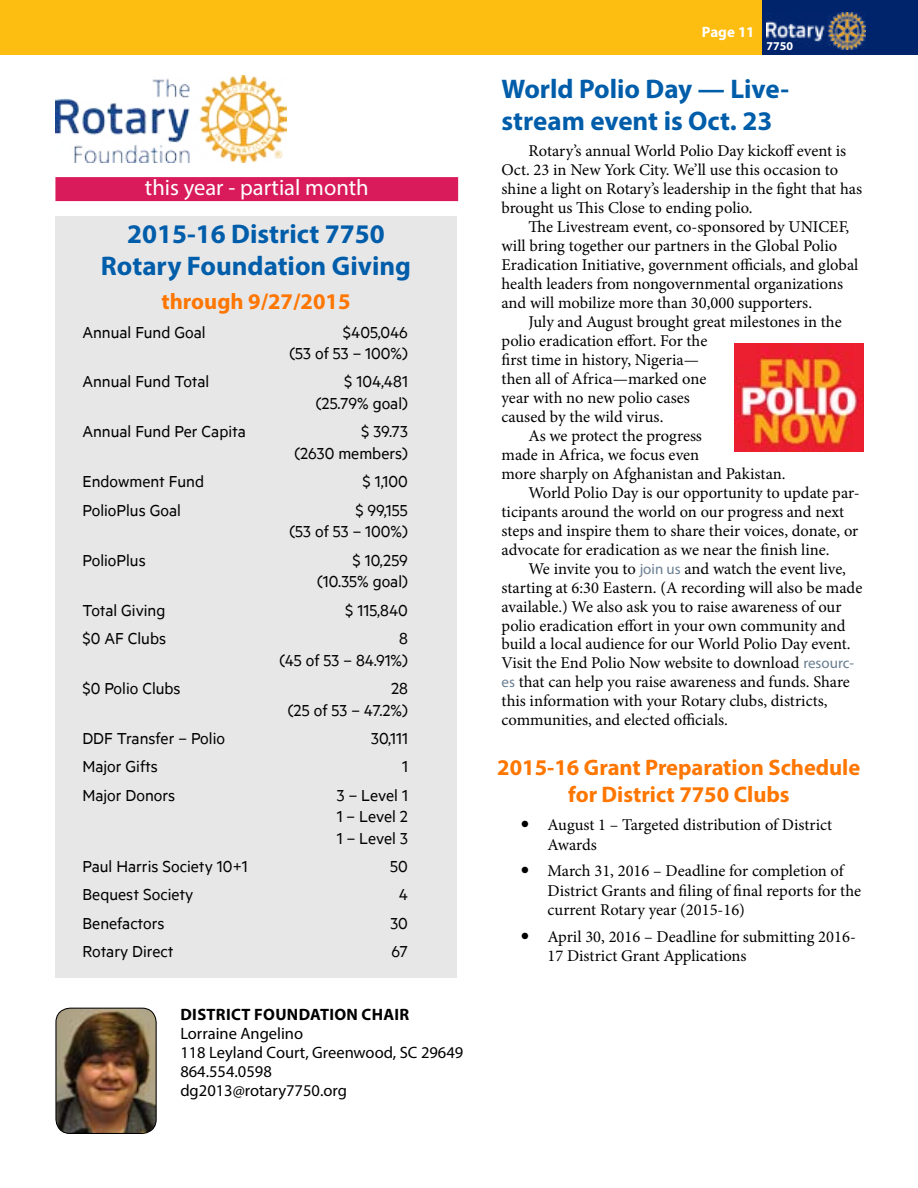
<style>
.page{position:relative;width:918px;height:1188px;background:#fff}
.page>*{position:absolute;margin:0;border:0;box-sizing:border-box;transform-origin:0 0}
.t1{font:700 27px/32.4px "Myriad Pro";color:#005daa;text-align:center}
.t2{font:700 22.5px/27px "Myriad Pro";color:#ff7600;text-align:center}
.t3{font:22.5px "Myriad Pro";color:#fff}
.t4{font:18px/21.6px "Metric";color:#000;text-align:right}
.t5{font:16.5px/19px "Minion Pro";color:#000}
.t6{font:16.5px/18.9px "Myriad Pro";color:#000}
.t7{font:700 16.5px "Myriad Pro";letter-spacing:.02em;color:#000}
.t8{font:700 15px "Myriad Pro";color:#fff}
.t9{font:700 12px "Myriad Pro";color:#fff}
.s1{font-family:"Myriad Pro";font-size:15px;color:#687d90}
</style>
<div class="page">
<div style="left:761px;top:0;width:157px;height:54px;background:#00246c"></div>
<div style="left:0;top:0;width:761px;height:54px;background:#febd11"></div>
<img style="left:766px;top:12px;width:100px;height:38px">
<img style="left:55px;top:76px;width:232px;height:87px">
<img style="left:734px;top:343px;width:130px;height:108px">
<img style="left:56px;top:1008px;width:100px;height:125px">
<div style="left:55px;top:1008px;width:102px;height:126px;border:1px solid #000;border-radius:14px"></div>
<div style="left:55px;top:216px;width:402px;height:761px;background:#e7e7e8"></div>
<div style="left:55px;top:177px;width:403px;height:24px;background:#d91b5c"></div>
<h2 class="t3" style="left:145px;top:174px;width:225px">this year - partial month</h2>
<h1 class="t1" style="left:101px;top:217px;width:312px">2015-16 District 7750<br>Rotary Foundation Giving</h1>
<h2 class="t2" style="left:161px;top:287px;width:191px">through 9/27/2015</h2>
<p class="t4" style="left:82px;top:320px;width:125px">Annual Fund Goal</p>
<p class="t4" style="left:289px;top:320px;width:120px">$405,046<br>(53 of 53 – 100%)</p>
<p class="t4" style="left:82px;top:370px;width:128px">Annual Fund Total</p>
<p class="t4" style="left:316px;top:370px;width:94px">$ 104,481 (25.79% goal)</p>
<p class="t4" style="left:82px;top:420px;width:165px">Annual Fund Per Capita</p>
<p class="t4" style="left:295px;top:420px;width:115px">$ 39.73<br>(2630 members)</p>
<p class="t4" style="left:82px;top:470px;width:123px">Endowment Fund</p>
<p class="t4" style="left:363px;top:470px;width:47px">$ 1,100</p>
<p class="t4" style="left:82px;top:499px;width:100px">PolioPlus Goal</p>
<p class="t4" style="left:289px;top:499px;width:120px">$ 99,155<br>(53 of 53 – 100%)</p>
<p class="t4" style="left:82px;top:549px;width:65px">PolioPlus</p>
<p class="t4" style="left:317px;top:549px;width:92px">$ 10,259 (10.35% goal)</p>
<p class="t4" style="left:82px;top:599px;width:84px">Total Giving</p>
<p class="t4" style="left:345px;top:599px;width:64px">$ 115,840</p>
<p class="t4" style="left:82px;top:627px;width:85px">$0 AF Clubs</p>
<p class="t4" style="left:280px;top:627px;width:130px">8<br>(45 of 53 – 84.91%)</p>
<p class="t4" style="left:82px;top:677px;width:100px">$0 Polio Clubs</p>
<p class="t4" style="left:288px;top:677px;width:122px">28<br>(25 of 53 – 47.2%)</p>
<p class="t4" style="left:82px;top:727px;width:144px">DDF Transfer – Polio</p>
<p class="t4" style="left:371px;top:727px;width:38px">30,111</p>
<p class="t4" style="left:82px;top:755px;width:77px">Major Gifts</p>
<p class="t4" style="left:402px;top:755px;width:7px">1</p>
<p class="t4" style="left:82px;top:784px;width:94px">Major Donors</p>
<p class="t4" style="left:337px;top:784px;width:73px;text-align:justify">3 – Level 1<br>1 – Level 2<br>1 – Level 3</p>
<p class="t4" style="left:82px;top:855px;width:167px">Paul Harris Society 10+1</p>
<p class="t4" style="left:390px;top:855px;width:19px">50</p>
<p class="t4" style="left:82px;top:883px;width:112px">Bequest Society</p>
<p class="t4" style="left:399px;top:883px;width:11px">4</p>
<p class="t4" style="left:82px;top:912px;width:84px">Benefactors</p>
<p class="t4" style="left:390px;top:912px;width:19px">30</p>
<p class="t4" style="left:82px;top:940px;width:93px">Rotary Direct</p>
<p class="t4" style="left:392px;top:940px;width:18px">67</p>
<p class="t7" style="left:181px;top:1004px;width:230px">DISTRICT FOUNDATION CHAIR</p>
<p class="t6" style="left:180px;top:1024px;width:284px">Lorraine Angelino<br>118 Leyland Court, Greenwood, SC 29649<br>864.554.0598<br>dg2013@rotary7750.org</p>
<p class="t8" style="left:702px;top:22px;width:54px">Page 11</p>
<p class="t9" style="left:766px;top:38px;width:28px">7750</p>
<h1 class="t1" style="left:502px;top:72px;width:289px;text-align:left">World Polio Day — Live&shy;stream event is Oct. 23</h1>
<p class="t5" style="left:502px;top:141px;width:362px;text-indent:27px">Rotary’s annual World Polio Day kickoff event is Oct. 23 in New York City. We’ll use this occasion to shine a light on Rotary’s leadership in the fight that has brought us This Close to ending polio.</p>
<p class="t5" style="left:502px;top:217px;width:358px;text-indent:27px">The Livestream event, co-sponsored by UNICEF, will bring together our partners in the Global Polio Eradication Initiative, government officials, and global health leaders from nongovernmental organizations and will mobilize more than 30,000 supporters.</p>
<p class="t5" style="left:529px;top:312px;width:315px">July and August brought great milestones in the</p>
<p class="t5" style="left:502px;top:331px;width:207px">polio eradication effort. For the</p>
<p class="t5" style="left:502px;top:350px;width:199px">first time in history, Nigeria—</p>
<p class="t5" style="left:502px;top:369px;width:206px">then all of Africa—marked one</p>
<p class="t5" style="left:502px;top:388px;width:190px">year with no new polio cases</p>
<p class="t5" style="left:502px;top:407px;width:163px">caused by the wild virus.</p>
<p class="t5" style="left:529px;top:426px;width:175px">As we protect the progress</p>
<p class="t5" style="left:502px;top:445px;width:199px">made in Africa, we focus even</p>
<p class="t5" style="left:502px;top:464px;width:286px">more sharply on Afghanistan and Pakistan.</p>
<p class="t5" style="left:529px;top:483px;width:333px">World Polio Day is our opportunity to update par-</p>
<p class="t5" style="left:502px;top:502px;width:344px">ticipants around the world on our progress and next</p>
<p class="t5" style="left:502px;top:521px;width:358px">steps and inspire them to share their voices, donate, or</p>
<p class="t5" style="left:502px;top:540px;width:329px">advocate for eradication as we near the finish line.</p>
<p class="t5" style="left:529px;top:559px;width:319px">We invite you to <span class="s1">join us</span> and watch the event live,</p>
<p class="t5" style="left:502px;top:578px;width:362px">starting at 6:30 Eastern. (A recording will also be made</p>
<p class="t5" style="left:502px;top:597px;width:341px">available.) We also ask you to raise awareness of our</p>
<p class="t5" style="left:502px;top:616px;width:346px">polio eradication effort in your own community and</p>
<p class="t5" style="left:502px;top:635px;width:351px">build a local audience for our World Polio Day event.</p>
<p class="t5" style="left:502px;top:654px;width:354px">Visit the End Polio Now website to download <span class="s1">resourc-</span></p>
<p class="t5" style="left:502px;top:673px;width:350px"><span class="s1">es</span> that can help you raise awareness and funds. Share</p>
<p class="t5" style="left:502px;top:692px;width:328px">this information with your Rotary clubs, districts,</p>
<p class="t5" style="left:502px;top:711px;width:228px">communities, and elected officials.</p>
<h2 class="t2" style="left:497px;top:753px;width:365px">2015-16 Grant Preparation Schedule for District 7750 Clubs</h2>
<p class="t5" style="left:548px;top:815px;width:286px;line-height:19.5px">August 1 – Targeted distribution of District<br>Awards</p>
<p class="t5" style="left:548px;top:861px;width:315px;line-height:19.5px">March 31, 2016 – Deadline for completion of<br>District Grants and filing of final reports for the current Rotary year (2015-16)</p>
<p class="t5" style="left:548px;top:927px;width:310px;line-height:19.5px">April 30, 2016 – Deadline for submitting 2016-<br>17 District Grant Applications</p>
</div>
